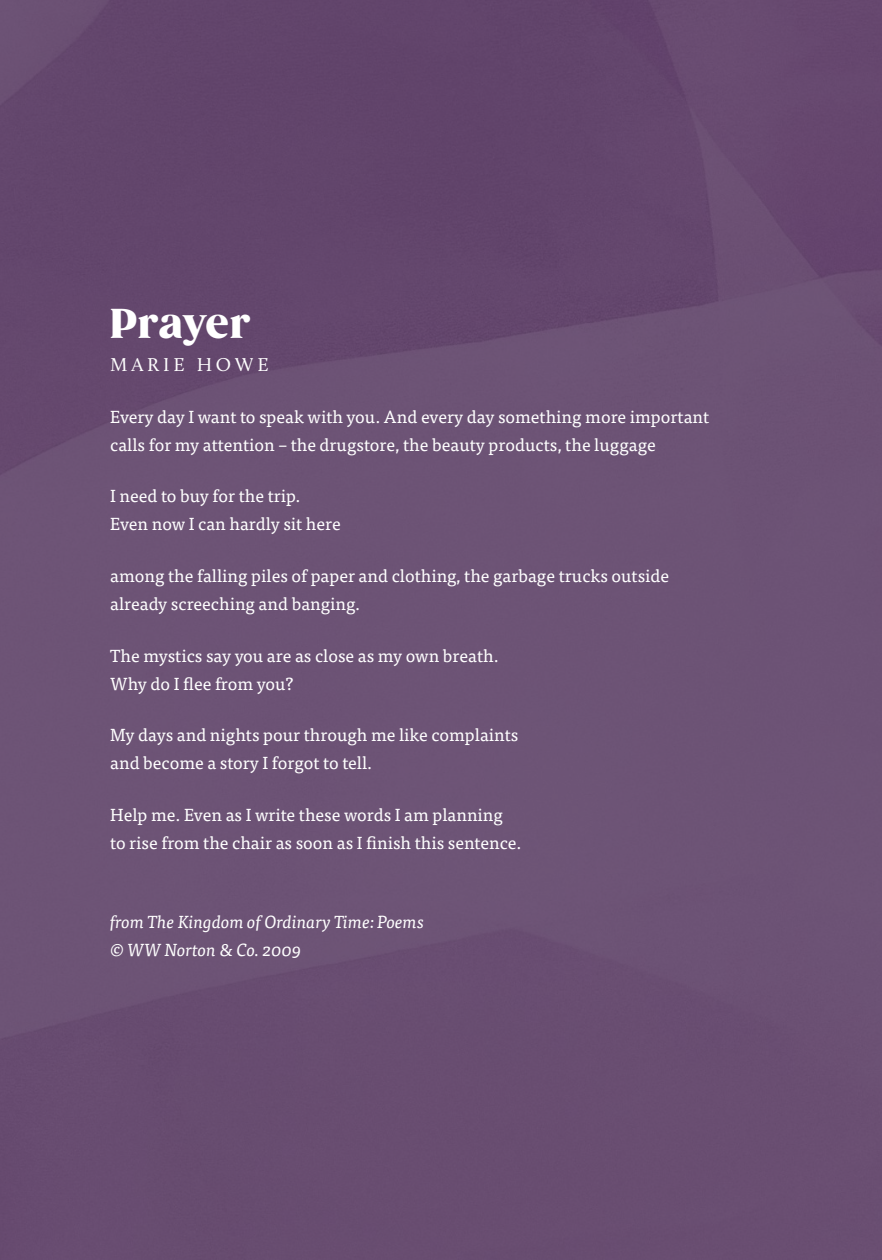
<style>
.page{position:relative;width:882px;height:1260px;background:#fff}
.page>*{position:absolute;margin:0;border:0;box-sizing:border-box;transform-origin:0 0}
.t1{font:900 40.25px "Gazpacho";letter-spacing:.005em;color:#fff}
.t2{font:19.25px "Calluna";letter-spacing:.2em;color:#fff}
.t3{font:17.5px/28px "Tisa Pro";color:#fff}
.t4{font:italic 17.5px/28px "Tisa Pro";color:#fff}
</style>
<div class="page">
<div style="left:0;top:0;width:882px;height:1260px;background:linear-gradient(to right,#684d71,#6a4f73)"></div>
<h1 class="t1" style="left:110px;top:299px;width:142px">Prayer</h1>
<p class="t2" style="left:110px;top:353px;width:160px">MARIE HOWE</p>
<p class="t3" style="left:110px;top:402px;width:601px">Every day I want to speak with you. And every day something more important calls for my attention – the drugstore, the beauty products, the luggage</p>
<p class="t3" style="left:110px;top:481px;width:232px">I need to buy for the trip.<br>Even now I can hardly sit here</p>
<p class="t3" style="left:110px;top:561px;width:561px">among the falling piles of paper and clothing, the garbage trucks outside already screeching and banging.</p>
<p class="t3" style="left:110px;top:640px;width:390px">The mystics say you are as close as my own breath.<br>Why do I flee from you?</p>
<p class="t3" style="left:110px;top:720px;width:410px">My days and nights pour through me like complaints and become a story I forgot to tell.</p>
<p class="t3" style="left:110px;top:800px;width:413px">Help me. Even as I write these words I am planning to rise from the chair as soon as I finish this sentence.</p>
<p class="t4" style="left:110px;top:907px;width:316px">from The Kingdom of Ordinary Time: Poems © WW Norton &amp; Co. 2009</p>
</div>
